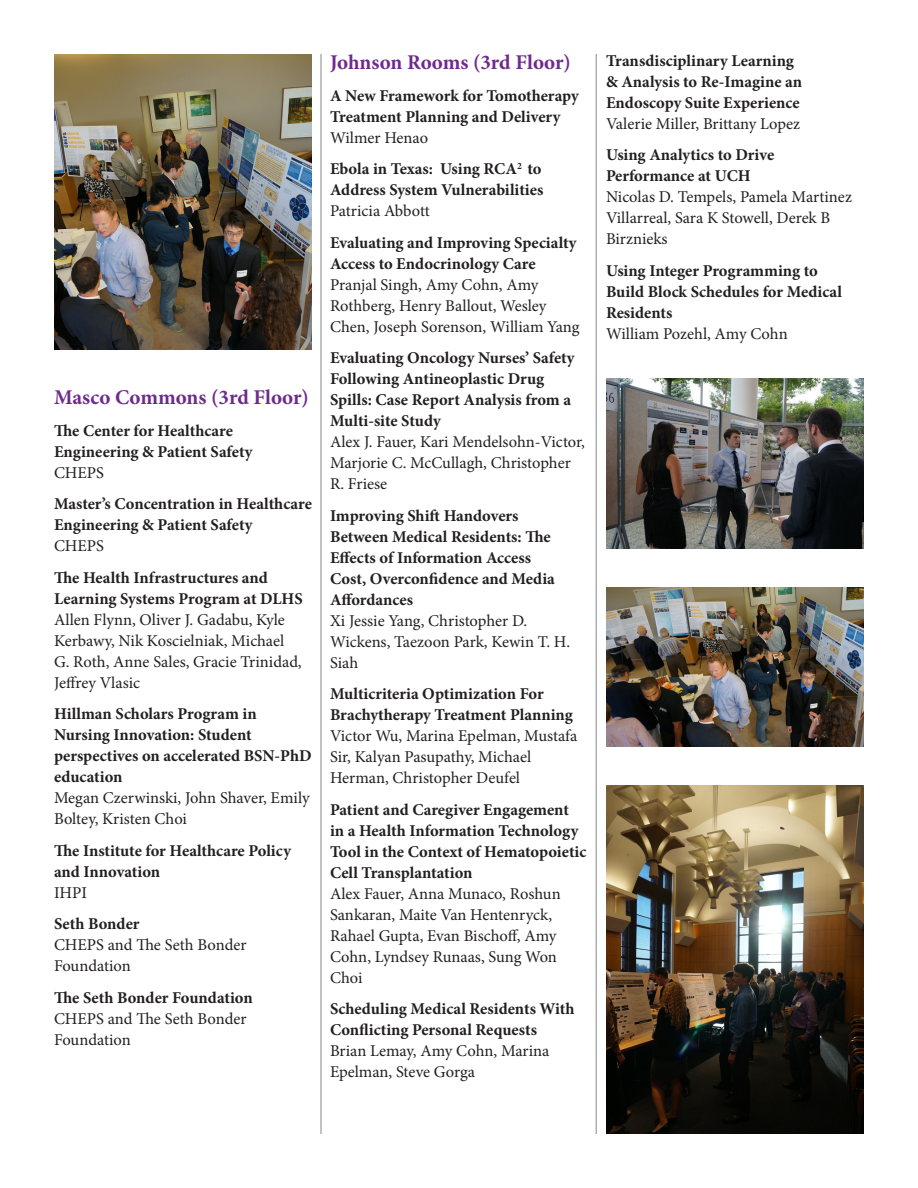
<style>
.page{position:relative;width:918px;height:1188px;background:#fff}
.page>*{position:absolute;margin:0;border:0;box-sizing:border-box;transform-origin:0 0}
.Paragraph_Style_1{font:700 21px "Minion Pro";color:#6e2a8e}
.Paragraph_Style_1-2{font:700 16.5px/21px "Minion Pro";color:#231f20}
.Paragraph_Style_1-3{font:16.5px/21px "Minion Pro";color:#231f20}
.s1{font-weight:400}
.s2{font-weight:700}
</style>
<div class="page">
<hr style="left:320px;top:54px;width:2px;height:1080px;background:#aeafb3">
<hr style="left:596px;top:54px;width:1px;height:1080px;background:#aeafb3">
<img style="left:54px;top:54px;width:258px;height:295px">
<img style="left:606px;top:786px;width:258px;height:348px">
<img style="left:606px;top:588px;width:258px;height:158px">
<img style="left:606px;top:379px;width:258px;height:170px">
<p class="Paragraph_Style_1" style="left:54px;top:383px;width:257px">Masco Commons (3rd Floor)</p>
<p class="Paragraph_Style_1-2" style="left:54px;top:420px;width:200px">The Center for Healthcare<br>Engineering &amp; Patient Safety<br><span class="s1">CHEPS</span></p>
<p class="Paragraph_Style_1-2" style="left:54px;top:493px;width:259px">Master’s Concentration in Healthcare<br>Engineering &amp; Patient Safety<br><span class="s1">CHEPS</span></p>
<p class="Paragraph_Style_1-3" style="left:54px;top:567px;width:250px"><span class="s2">The Health Infrastructures and<br>Learning Systems Program at DLHS<br></span>Allen Flynn, Oliver J. Gadabu, Kyle<br>Kerbawy, Nik Koscielniak, Michael<br>G. Roth, Anne Sales, Gracie Trinidad,<br>Jeffrey Vlasic</p>
<p class="Paragraph_Style_1-2" style="left:54px;top:703px;width:259px">Hillman Scholars Program in<br>Nursing Innovation: Student perspectives on accelerated BSN-PhD education<br><span class="s1">Megan Czerwinski, John Shaver, Emily<br>Boltey, Kristen Choi</span></p>
<p class="Paragraph_Style_1-2" style="left:54px;top:840px;width:239px">The Institute for Healthcare Policy and Innovation<br><span class="s1">IHPI</span></p>
<p class="Paragraph_Style_1-3" style="left:54px;top:913px;width:194px"><span class="s2">Seth Bonder<br></span>CHEPS and The Seth Bonder<br>Foundation</p>
<p class="Paragraph_Style_1-3" style="left:54px;top:987px;width:200px"><span class="s2">The Seth Bonder Foundation<br></span>CHEPS and The Seth Bonder<br>Foundation</p>
<p class="Paragraph_Style_1" style="left:330px;top:48px;width:242px">Johnson Rooms (3rd Floor)</p>
<p class="Paragraph_Style_1-2" style="left:330px;top:85px;width:250px">A New Framework for Tomotherapy<br>Treatment Planning and Delivery<br><span class="s1">Wilmer Henao</span></p>
<p class="Paragraph_Style_1-2" style="left:330px;top:158px;width:215px;text-align:justify">Ebola in Texas: Using RCA<sup>2</sup> to Address System Vulnerabilities <span class="s1">Patricia Abbott</span></p>
<p class="Paragraph_Style_1-3" style="left:330px;top:232px;width:251px"><span class="s2">Evaluating and Improving Specialty<br>Access to Endocrinology Care<br></span>Pranjal Singh, Amy Cohn, Amy<br>Rothberg, Henry Ballout, Wesley<br>Chen, Joseph Sorenson, William Yang</p>
<p class="Paragraph_Style_1-2" style="left:330px;top:347px;width:257px">Evaluating Oncology Nurses’ Safety<br>Following Antineoplastic Drug<br>Spills: Case Report Analysis from a<br>Multi-site Study<br><span class="s1">Alex J. Fauer, Kari Mendelsohn-Victor,<br>Marjorie C. McCullagh, Christopher<br>R. Friese</span></p>
<p class="Paragraph_Style_1-2" style="left:330px;top:505px;width:242px">Improving Shift Handovers<br>Between Medical Residents: The<br>Effects of Information Access<br>Cost, Overconfidence and Media<br>Affordances<br><span class="s1">Xi Jessie Yang, Christopher D.<br>Wickens, Taezoon Park, Kewin T. H.<br>Siah</span></p>
<p class="Paragraph_Style_1-3" style="left:330px;top:684px;width:249px"><span class="s2">Multicriteria Optimization For<br>Brachytherapy Treatment Planning<br></span>Victor Wu, Marina Epelman, Mustafa<br>Sir, Kalyan Pasupathy, Michael<br>Herman, Christopher Deufel</p>
<p class="Paragraph_Style_1-3" style="left:330px;top:799px;width:258px"><span class="s2">Patient and Caregiver Engagement in a Health Information Technology<br>Tool in the Context of Hematopoietic<br>Cell Transplantation<br></span>Alex Fauer, Anna Munaco, Roshun<br>Sankaran, Maite Van Hentenryck,<br>Rahael Gupta, Evan Bischoff, Amy<br>Cohn, Lyndsey Runaas, Sung Won<br>Choi</p>
<p class="Paragraph_Style_1-2" style="left:330px;top:998px;width:246px">Scheduling Medical Residents With<br>Conflicting Personal Requests<br><span class="s1">Brian Lemay, Amy Cohn, Marina<br>Epelman, Steve Gorga</span></p>
<p class="Paragraph_Style_1-2" style="left:606px;top:50px;width:198px">Transdisciplinary Learning &amp; Analysis to Re-Imagine an<br>Endoscopy Suite Experience<br><span class="s1">Valerie Miller, Brittany Lopez</span></p>
<p class="Paragraph_Style_1-3" style="left:606px;top:145px;width:247px"><span class="s2">Using Analytics to Drive<br>Performance at UCH<br></span>Nicolas D. Tempels, Pamela Martinez<br>Villarreal, Sara K Stowell, Derek B<br>Birznieks</p>
<p class="Paragraph_Style_1-2" style="left:606px;top:260px;width:238px">Using Integer Programming to<br>Build Block Schedules for Medical<br>Residents<br><span class="s1">William Pozehl, Amy Cohn</span></p>
</div>
